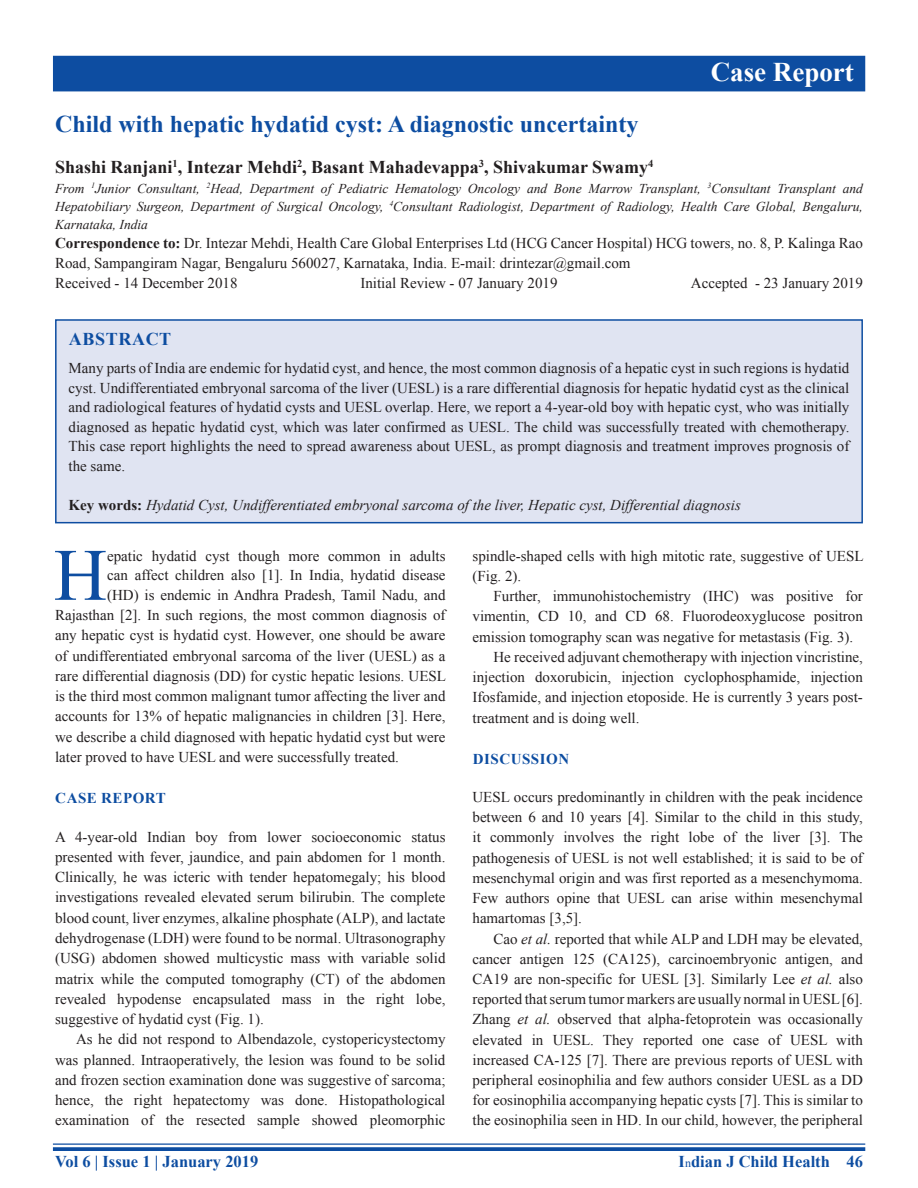
<style>
.page{position:relative;width:918px;height:1188px;background:#fff}
.page>*{position:absolute;margin:0;border:0;box-sizing:border-box;transform-origin:0 0}
.DROP_CAP_TX{font:73.95px "Times New Roman";color:#0d4da1}
.AH{font:700 27px "Times New Roman";color:#fff}
.AT{font:700 24px "Times New Roman";color:#0d4da1}
.AU{font:700 18px "Times New Roman";color:#231f20}
.ABSH{font:700 18px "Times New Roman";letter-spacing:.035em;color:#0d4da1}
.RF{font:700 16.5px "Times New Roman";color:#0d4da1}
.TX{font:15px/20.2px "Times New Roman";color:#231f20;text-align:justify}
.TXFL{font:15px/20.2px "Times New Roman";color:#231f20;text-align:justify}
.DROP_CAP_TX-2{font:15px "Times New Roman";color:#231f20}
.ABS{font:15px/19.5px "Times New Roman";color:#231f20;text-align:justify}
.ADD{font:15px/19.5px "Times New Roman";color:#231f20}
.KWD{font:italic 15px "Times New Roman";color:#231f20}
.HIS{font:15px "Times New Roman";color:#231f20}
.t1{font:700 15px "Times New Roman";letter-spacing:.035em;color:#0d4da1}
.AFF{font:italic 13.5px/18px "Times New Roman";color:#231f20;text-align:justify}
.s1{font-weight:700}
.s2{font-weight:700;font-style:normal}
.s3{font-style:italic}
.s4{font-weight:400;font-size:12px}
</style>
<div class="page">
<hr style="left:53px;top:1143px;width:812px;height:2px;background:#0d4da1">
<svg style="left:53px;top:1147px;width:812px;height:4px;background:#1b57a6"></svg>
<div style="left:53px;top:56px;width:812px;height:35px;background:#0d4da1"></div>
<div style="left:56px;top:320px;width:806px;height:203px;background:#e0e4f2"></div>
<div style="left:55px;top:319px;width:808px;height:204px;border:2px solid #0d4da1"></div>
<p class="AH" style="left:711px;top:52px;width:145px">Case Report</p>
<p class="AT" style="left:55px;top:106px;width:585px">Child with hepatic hydatid cyst: A diagnostic uncertainty</p>
<p class="AU" style="left:55px;top:154px;width:600px">Shashi Ranjani<sup>1</sup>, Intezar Mehdi<sup>2</sup>, Basant Mahadevappa<sup>3</sup>, Shivakumar Swamy<sup>4</sup></p>
<p class="AFF" style="left:55px;top:179px;width:809px">From <sup>1</sup>Junior Consultant, <sup>2</sup>Head, Department of Pediatric Hematology Oncology and Bone Marrow Transplant, <sup>3</sup>Consultant Transplant and Hepatobiliary Surgeon, Department of Surgical Oncology, <sup>4</sup>Consultant Radiologist, Department of Radiology, Health Care Global, Bengaluru, Karnataka, India</p>
<p class="ADD" style="left:55px;top:233px;width:809px"><span class="s1">Correspondence to:</span> Dr. Intezar Mehdi, Health Care Global Enterprises Ltd (HCG Cancer Hospital) HCG towers, no. 8, P. Kalinga Rao<br>Road, Sampangiram Nagar, Bengaluru 560027, Karnataka, India. E-mail: drintezar@gmail.com</p>
<p class="HIS" style="left:55px;top:272px;width:184px">Received - 14 December 2018</p>
<p class="HIS" style="left:360px;top:272px;width:199px">Initial Review - 07 January 2019</p>
<p class="HIS" style="left:691px;top:272px;width:174px">Accepted - 23 January 2019</p>
<p class="ABSH" style="left:69px;top:326px;width:104px">ABSTRACT</p>
<p class="ABS" style="left:69px;top:358px;width:782px">Many parts of India are endemic for hydatid cyst, and hence, the most common diagnosis of a hepatic cyst in such regions is hydatid cyst. Undifferentiated embryonal sarcoma of the liver (UESL) is a rare differential diagnosis for hepatic hydatid cyst as the clinical and radiological features of hydatid cysts and UESL overlap. Here, we report a 4-year-old boy with hepatic cyst, who was initially diagnosed as hepatic hydatid cyst, which was later confirmed as UESL. The child was successfully treated with chemotherapy.<br>This case report highlights the need to spread awareness about UESL, as prompt diagnosis and treatment improves prognosis of the same.</p>
<p class="KWD" style="left:69px;top:495px;width:674px"><span class="s2">Key words:</span> Hydatid Cyst, Undifferentiated embryonal sarcoma of the liver, Hepatic cyst, Differential diagnosis</p>
<p class="DROP_CAP_TX" style="left:54px;top:523px;width:55px">H</p>
<p class="DROP_CAP_TX-2" style="left:107px;top:545px;width:340px">epatic hydatid cyst though more common in adults</p>
<p class="DROP_CAP_TX-2" style="left:107px;top:565px;width:340px">can affect children also [1]. In India, hydatid disease</p>
<p class="DROP_CAP_TX-2" style="left:107px;top:584px;width:340px">(HD) is endemic in Andhra Pradesh, Tamil Nadu, and</p>
<p class="DROP_CAP_TX-2" style="left:55px;top:605px;width:392px">Rajasthan [2]. In such regions, the most common diagnosis of</p>
<p class="DROP_CAP_TX-2" style="left:55px;top:625px;width:392px">any hepatic cyst is hydatid cyst. However, one should be aware</p>
<p class="DROP_CAP_TX-2" style="left:55px;top:645px;width:392px">of undifferentiated embryonal sarcoma of the liver (UESL) as a</p>
<p class="DROP_CAP_TX-2" style="left:55px;top:665px;width:393px">rare differential diagnosis (DD) for cystic hepatic lesions. UESL</p>
<p class="DROP_CAP_TX-2" style="left:55px;top:686px;width:392px">is the third most common malignant tumor affecting the liver and</p>
<p class="DROP_CAP_TX-2" style="left:55px;top:706px;width:392px">accounts for 13% of hepatic malignancies in children [3]. Here,</p>
<p class="DROP_CAP_TX-2" style="left:55px;top:726px;width:392px">we describe a child diagnosed with hepatic hydatid cyst but were</p>
<p class="DROP_CAP_TX-2" style="left:55px;top:746px;width:345px">later proved to have UESL and were successfully treated.</p>
<h1 class="t1" style="left:55px;top:787px;width:112px">CASE REPORT</h1>
<p class="TXFL" style="left:55px;top:826px;width:392px">A 4-year-old Indian boy from lower socioeconomic status presented with fever, jaundice, and pain abdomen for 1 month.<br>Clinically, he was icteric with tender hepatomegaly; his blood investigations revealed elevated serum bilirubin. The complete blood count, liver enzymes, alkaline phosphate (ALP), and lactate dehydrogenase (LDH) were found to be normal. Ultrasonography (USG) abdomen showed multicystic mass with variable solid matrix while the computed tomography (CT) of the abdomen revealed hypodense encapsulated mass in the right lobe, suggestive of hydatid cyst (Fig. 1).</p>
<p class="TX" style="left:55px;top:1029px;width:392px;text-indent:21px">As he did not respond to Albendazole, cystopericystectomy was planned. Intraoperatively, the lesion was found to be solid and frozen section examination done was suggestive of sarcoma; hence, the right hepatectomy was done. Histopathological examination of the resected sample showed pleomorphic</p>
<p class="TX" style="left:472px;top:545px;width:393px">spindle-shaped cells with high mitotic rate, suggestive of UESL (Fig. 2).</p>
<p class="TX" style="left:472px;top:586px;width:392px;text-indent:21px">Further, immunohistochemistry (IHC) was positive for vimentin, CD 10, and CD 68. Fluorodeoxyglucose positron emission tomography scan was negative for metastasis (Fig. 3).</p>
<p class="TX" style="left:472px;top:646px;width:392px;text-indent:21px">He received adjuvant chemotherapy with injection vincristine, injection doxorubicin, injection cyclophosphamide, injection Ifosfamide, and injection etoposide. He is currently 3 years post&shy;treatment and is doing well.</p>
<h1 class="t1" style="left:473px;top:748px;width:98px">DISCUSSION</h1>
<p class="TXFL" style="left:472px;top:786px;width:392px">UESL occurs predominantly in children with the peak incidence between 6 and 10 years [4]. Similar to the child in this study, it commonly involves the right lobe of the liver [3]. The pathogenesis of UESL is not well established; it is said to be of mesenchymal origin and was first reported as a mesenchymoma.<br>Few authors opine that UESL can arise within mesenchymal hamartomas [3,5].</p>
<p class="TX" style="left:472px;top:928px;width:392px;text-indent:21px">Cao <span class="s3">et al.</span> reported that while ALP and LDH may be elevated, cancer antigen 125 (CA125), carcinoembryonic antigen, and CA19 are non-specific for UESL [3]. Similarly Lee <span class="s3">et al.</span> also reported that serum tumor markers are usually normal in UESL[6].<br>Zhang <span class="s3">et al.</span> observed that alpha-fetoprotein was occasionally elevated in UESL. They reported one case of UESL with increased CA-125 [7]. There are previous reports of UESL with peripheral eosinophilia and few authors consider UESL as a DD for eosinophilia accompanying hepatic cysts [7]. This is similar to the eosinophilia seen in HD. In our child, however, the peripheral</p>
<p class="RF" style="left:55px;top:1150px;width:205px">Vol 6 | Issue 1 | January 2019</p>
<p class="RF" style="left:679px;top:1150px;width:186px">I<span class="s4">n</span>dian J Child Health 46</p>
</div>
